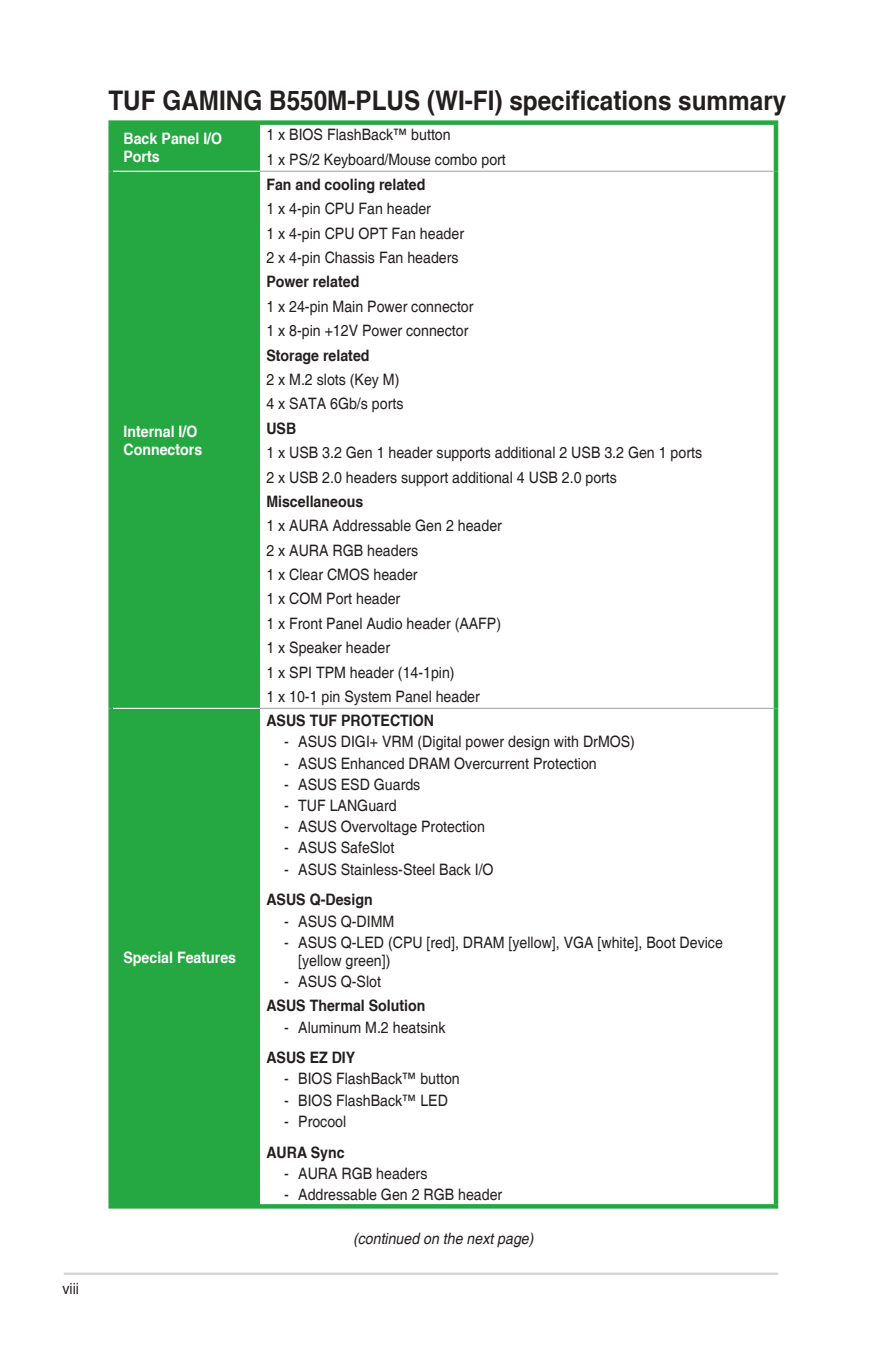
<style>
.page{position:relative;width:893px;height:1346px;background:#fff}
.page>*{position:absolute;margin:0;border:0;box-sizing:border-box;transform-origin:0 0}
.t1{font:700 27px "Helvetica cyr";color:#241f1f;scale:.9 1}
.t2{font:15.75px/24.3px "Helvetica";color:#241f1f;scale:.9 1}
.t3{font:700 15.75px "Helvetica cyr";color:#241f1f;scale:.9 1}
.t4{font:700 15.75px/18px "Helvetica cyr";color:#fff;scale:.9 1}
.t5{font:italic 15.75px "Helvetica";color:#241f1f;scale:.9 1}
</style>
<div class="page">
<hr style="left:64px;top:1272px;width:714px;height:3px;background:#d5d4d5">
<div style="left:113px;top:125px;width:147px;height:1079px;background:#25a741"></div>
<hr style="left:774px;top:171px;width:4px;height:537px;background:#25a741">
<hr style="left:774px;top:708px;width:4px;height:496px;background:#25a741">
<svg style="left:260px;top:1204px;width:518px;height:4px;background:#2ba946"></svg>
<div style="left:260px;top:120px;width:518px;height:5px;background:#25a741"></div>
<hr style="left:774px;top:125px;width:4px;height:46px;background:#25a741">
<hr style="left:260px;top:171px;width:514px;height:1px;background:#aaaaac">
<hr style="left:260px;top:708px;width:514px;height:1px;background:#aaaaac">
<div style="left:108px;top:120px;width:152px;height:5px;background:#25a741"></div>
<div style="left:108px;top:125px;width:5px;height:46px;background:#25a741"></div>
<div style="left:108px;top:171px;width:5px;height:537px;background:#25a741"></div>
<div style="left:108px;top:708px;width:5px;height:496px;background:#25a741"></div>
<hr style="left:108px;top:1204px;width:152px;height:4px;background:#25a741">
<hr style="left:113px;top:171px;width:147px;height:1px;background:#fff">
<hr style="left:113px;top:708px;width:147px;height:1px;background:#fff">
<p class="t2" style="left:63px;top:1277px;width:20px">viii</p>
<h1 class="t1" style="left:108px;top:86px;width:755px">TUF GAMING B550M-PLUS (WI-FI) specifications summary</h1>
<p class="t4" style="left:123px;top:130px;width:111px">Back Panel I/O<br>Ports</p>
<p class="t2" style="left:266px;top:123px;width:268px">1 x BIOS FlashBack™ button<br>1 x PS/2 Keyboard/Mouse combo port</p>
<p class="t4" style="left:123px;top:422px;width:89px">Internal I/O<br>Connectors</p>
<p class="t4" style="left:123px;top:948px;width:127px">Special Features</p>
<p class="t3" style="left:266px;top:176px;width:178px">Fan and cooling related</p>
<p class="t2" style="left:266px;top:197px;width:221px">1 x 4-pin CPU Fan header<br>1 x 4-pin CPU OPT Fan header<br>2 x 4-pin Chassis Fan headers</p>
<p class="t3" style="left:266px;top:273px;width:105px">Power related</p>
<p class="t2" style="left:266px;top:295px;width:232px">1 x 24-pin Main Power connector<br>1 x 8-pin +12V Power connector</p>
<p class="t3" style="left:266px;top:346px;width:116px">Storage related</p>
<p class="t2" style="left:266px;top:368px;width:154px">2 x M.2 slots (Key M)<br>4 x SATA 6Gb/s ports</p>
<p class="t3" style="left:266px;top:419px;width:35px">USB</p>
<p class="t2" style="left:266px;top:441px;width:486px">1 x USB 3.2 Gen 1 header supports additional 2 USB 3.2 Gen 1 ports<br>2 x USB 2.0 headers support additional 4 USB 2.0 ports</p>
<p class="t3" style="left:266px;top:492px;width:109px">Miscellaneous</p>
<p class="t2" style="left:266px;top:514px;width:263px">1 x AURA Addressable Gen 2 header<br>2 x AURA RGB headers<br>1 x Clear CMOS header<br>1 x COM Port header<br>1 x Front Panel Audio header (AAFP)<br>1 x Speaker header<br>1 x SPI TPM header (14-1pin)<br>1 x 10-1 pin System Panel header</p>
<p class="t3" style="left:266px;top:712px;width:188px">ASUS TUF PROTECTION</p>
<p class="t2" style="left:284px;top:730px;width:391px">- ASUS DIGI+ VRM (Digital power design with DrMOS)</p>
<p class="t2" style="left:284px;top:751px;width:349px">- ASUS Enhanced DRAM Overcurrent Protection</p>
<p class="t2" style="left:284px;top:773px;width:153px">- ASUS ESD Guards</p>
<p class="t2" style="left:284px;top:794px;width:126px">- TUF LANGuard</p>
<p class="t2" style="left:284px;top:815px;width:225px">- ASUS Overvoltage Protection</p>
<p class="t2" style="left:284px;top:836px;width:124px">- ASUS SafeSlot</p>
<p class="t2" style="left:284px;top:857px;width:234px">- ASUS Stainless-Steel Back I/O</p>
<p class="t3" style="left:266px;top:891px;width:120px">ASUS Q-Design</p>
<p class="t2" style="left:284px;top:909px;width:124px">- ASUS Q-DIMM</p>
<p class="t2" style="left:298px;top:934px;width:473px;line-height:18px;text-indent:-14px">- ASUS Q-LED (CPU [red], DRAM [yellow], VGA [white], Boot Device [yellow green])</p>
<p class="t2" style="left:284px;top:970px;width:109px">- ASUS Q-Slot</p>
<p class="t3" style="left:266px;top:997px;width:178px">ASUS Thermal Solution</p>
<p class="t2" style="left:284px;top:1015px;width:181px">- Aluminum M.2 heatsink</p>
<p class="t3" style="left:266px;top:1049px;width:100px">ASUS EZ DIY</p>
<p class="t2" style="left:284px;top:1067px;width:197px">- BIOS FlashBack™ button</p>
<p class="t2" style="left:284px;top:1088px;width:183px">- BIOS FlashBack™ LED</p>
<p class="t2" style="left:284px;top:1110px;width:70px">- Procool</p>
<p class="t3" style="left:266px;top:1143px;width:88px">AURA Sync</p>
<p class="t2" style="left:284px;top:1161px;width:161px">- AURA RGB headers</p>
<p class="t2" style="left:284px;top:1183px;width:244px">- Addressable Gen 2 RGB header</p>
<p class="t5" style="left:353px;top:1229px;width:206px">(continued on the nextpage)</p>
</div>
